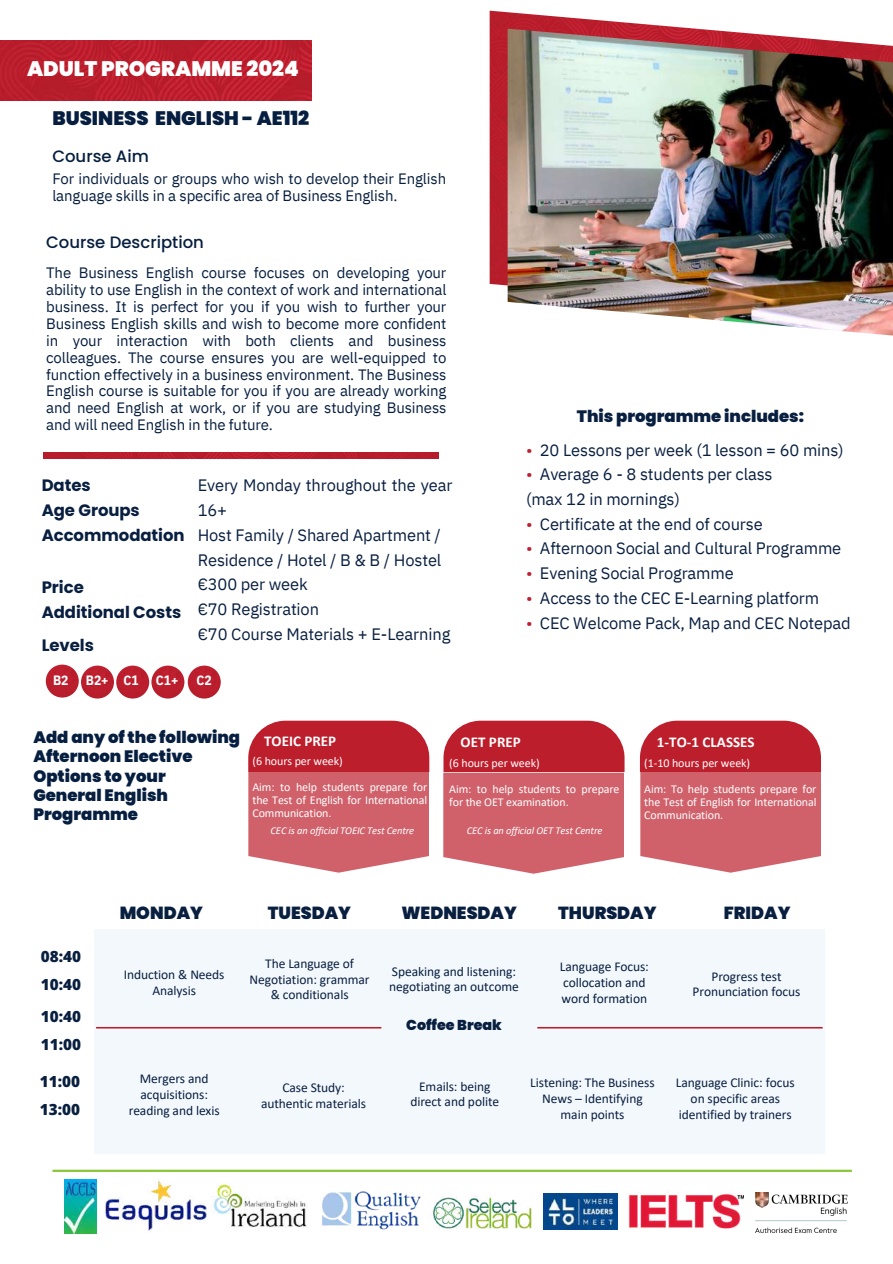
<style>
.page{position:relative;width:893px;height:1264px;background:#fff}
.page>*{position:absolute;margin:0;border:0;box-sizing:border-box;transform-origin:0 0}
.t1{font:900 21px "Poppins";color:#fff}
.t2{font:900 19.5px "Poppins";color:#061e3f}
.t3{font:900 17.4px "Poppins";color:#091f40}
.t4{font:16.5px/24.8px "IBM Plex Sans";letter-spacing:-.01em;color:#091f40}
.t5{font:900 16.5px/19px "Poppins";color:#061e3f}
.t6{font:700 16.5px/24.8px "Poppins";letter-spacing:-.005em;color:#091f40}
.t7{font:500 16.5px "Poppins";color:#061e3f}
.t8{font:900 16.5px "Poppins";color:#091f40}
.t9{font:800 15.3px/28px "Open Sans";color:#091f40}
.t10{font:15px/16.8px "IBM Plex Sans";letter-spacing:-.01em;color:#061e3f;text-align:justify}
.t11{font:700 15px "Calibri";letter-spacing:.005em;color:#fff}
.t12{font:900 14.25px "Poppins";color:#091f40}
.t13{font:13.5px/15.8px "Calibri";letter-spacing:-.005em;color:#091f40;text-align:center}
.t14{font:13.5px/15.8px "Calibri";letter-spacing:-.005em;color:#061e3f}
.t15{font:700 13.5px "IBM Plex Sans Cond";letter-spacing:-.005em;color:#fff}
.t16{font:12px/26px "Calibri";letter-spacing:-.01em;color:#fff}
.t17{font:italic 10.5px "Calibri";letter-spacing:-.01em;color:#fff}
.s1{color:#be1e2d}
</style>
<div class="page">
<img style="left:489px;top:11px;width:210px;height:275px">
<img style="left:507px;top:29px;width:385px;height:307px">
<img style="left:46px;top:664px;width:33px;height:33px;border-radius:50%">
<img style="left:81px;top:665px;width:33px;height:33px;border-radius:50%">
<img style="left:116px;top:665px;width:33px;height:33px;border-radius:50%">
<img style="left:151px;top:665px;width:33px;height:33px;border-radius:50%">
<img style="left:188px;top:665px;width:33px;height:33px;border-radius:50%">
<img style="left:43px;top:452px;width:395px;height:6px">
<div style="left:248px;top:720px;width:181px;height:151px;background:#bd1e2c;border-radius:37px"></div>
<div style="left:443px;top:720px;width:181px;height:151px;background:#bd1e2c;border-radius:37px"></div>
<div style="left:640px;top:720px;width:181px;height:151px;background:#bd1e2c;border-radius:37px"></div>
<svg style="left:248px;top:771px;width:181px;height:101px;background:#d36c75"></svg>
<svg style="left:443px;top:772px;width:181px;height:101px;background:#d36e77"></svg>
<svg style="left:640px;top:772px;width:181px;height:100px;background:#d36d76"></svg>
<img style="left:0;top:41px;width:311px;height:60px">
<div style="left:94px;top:929px;width:730px;height:224px;background:#f3f8fd"></div>
<svg style="left:96px;top:1027px;width:285px;height:1px"></svg>
<svg style="left:537px;top:1027px;width:285px;height:1px"></svg>
<svg style="left:52px;top:1169px;width:800px;height:30px"></svg>
<img style="left:105px;top:1178px;width:102px;height:53px">
<img style="left:210px;top:1183px;width:100px;height:44px">
<img style="left:320px;top:1190px;width:100px;height:39px">
<img style="left:64px;top:1179px;width:33px;height:53px">
<img style="left:755px;top:1191px;width:92px;height:41px">
<img style="left:428px;top:1194px;width:107px;height:35px">
<img style="left:543px;top:1193px;width:75px;height:36px">
<img style="left:625px;top:1191px;width:118px;height:38px">
<h1 class="t1" style="left:27px;top:54px;width:273px">ADULT PROGRAMME 2024</h1>
<h2 class="t2" style="left:52px;top:105px;width:258px">BUSINESS ENGLISH - AE112</h2>
<p class="t7" style="left:52px;top:145px;width:98px">Course Aim</p>
<p class="t10" style="left:52px;top:170px;width:395px">For individuals or groups who wish to develop their English language skills in a specific area of Business English.</p>
<p class="t7" style="left:46px;top:230px;width:159px">Course Description</p>
<p class="t10" style="left:46px;top:264px;width:402px">The Business English course focuses on developing your ability to use English in the context of work and international business. It is perfect for you if you wish to further your Business English skills and wish to become more confident in your interaction with both clients and business colleagues. The course ensures you are well-equipped to function effectively in a business environment. The Business English course is suitable for you if you are already working and need English at work, or if you are studying Business and will need English in the future.</p>
<p class="t6" style="left:42px;top:473px;width:144px">Dates<br>Age Groups<br>Accommodation</p>
<p class="t6" style="left:42px;top:575px;width:141px">Price<br>Additional Costs</p>
<p class="t6" style="left:42px;top:632px;width:54px">Levels</p>
<p class="t4" style="left:198px;top:472px;width:256px">Every Monday throughout the year<br>16+<br>Host Family / Shared Apartment /<br>Residence / Hotel / B &amp; B / Hostel €300 per week<br>€70 Registration<br>€70 Course Materials + E-Learning</p>
<p class="t15" style="left:53px;top:671px;width:17px">B2</p>
<p class="t15" style="left:86px;top:671px;width:54px">B2+ C1</p>
<p class="t15" style="left:156px;top:671px;width:24px">C1+</p>
<p class="t15" style="left:196px;top:671px;width:17px">C2</p>
<p class="t8" style="left:577px;top:404px;width:228px">This programme includes:</p>
<p class="t4" style="left:526px;top:437px;width:319px"><span class="s1">•</span> 20 Lessons per week (1 lesson = 60 mins)</p>
<p class="t4" style="left:526px;top:461px;width:248px"><span class="s1">•</span> Average 6 - 8 students per class (max 12 in mornings)</p>
<p class="t4" style="left:526px;top:511px;width:238px"><span class="s1">•</span> Certificate at the end of course</p>
<p class="t4" style="left:526px;top:536px;width:317px"><span class="s1">•</span> Afternoon Social and Cultural Programme</p>
<p class="t4" style="left:526px;top:560px;width:209px"><span class="s1">•</span> Evening Social Programme</p>
<p class="t4" style="left:526px;top:585px;width:294px"><span class="s1">•</span> Access to the CEC E-Learning platform</p>
<p class="t4" style="left:526px;top:610px;width:326px"><span class="s1">•</span> CEC Welcome Pack, Map and CEC Notepad</p>
<p class="t5" style="left:33px;top:728px;width:208px">Add any of the following<br>Afternoon Elective<br>Options to your<br>General English<br>Programme</p>
<p class="t11" style="left:264px;top:734px;width:74px">TOEIC PREP</p>
<p class="t11" style="left:460px;top:736px;width:62px">OET PREP</p>
<p class="t11" style="left:657px;top:736px;width:99px">1-TO-1 CLASSES</p>
<p class="t16" style="left:252px;top:748px;width:176px">(6 hours per week)<br>Aim: to help students prepare for</p>
<p class="t16" style="left:252px;top:794px;width:176px;line-height:13px">the Test of English for International<br>Communication.</p>
<p class="t16" style="left:449px;top:751px;width:172px">(6 hours per week)<br>Aim: to help students to prepare</p>
<p class="t16" style="left:449px;top:790px;width:121px">for the OET examination.</p>
<p class="t16" style="left:644px;top:751px;width:174px">(1-10 hours per week)<br>Aim: To help students prepare for</p>
<p class="t16" style="left:644px;top:796px;width:174px;line-height:13px">the Test of English for International<br>Communication.</p>
<p class="t17" style="left:270px;top:826px;width:145px">CEC is an official TOEIC Test Centre</p>
<p class="t17" style="left:466px;top:826px;width:137px">CEC is an official OET Test Centre</p>
<p class="t3" style="left:120px;top:900px;width:85px">MONDAY</p>
<p class="t3" style="left:268px;top:900px;width:85px">TUESDAY</p>
<p class="t3" style="left:401px;top:900px;width:117px">WEDNESDAY</p>
<p class="t3" style="left:558px;top:900px;width:100px">THURSDAY</p>
<p class="t3" style="left:723px;top:900px;width:68px">FRIDAY</p>
<p class="t9" style="left:41px;top:941px;width:42px">08:40<br>10:40</p>
<p class="t9" style="left:41px;top:1002px;width:42px">10:40<br>11:00</p>
<p class="t9" style="left:40px;top:1067px;width:42px">11:00<br>13:00</p>
<p class="t14" style="left:129px;top:1072px;width:92px;text-align:center">Mergers and acquisitions: reading and lexis</p>
<p class="t13" style="left:124px;top:967px;width:102px">Induction &amp; Needs<br>Analysis</p>
<p class="t13" style="left:249px;top:956px;width:121px">The Language of<br>Negotiation: grammar &amp; conditionals</p>
<p class="t14" style="left:389px;top:964px;width:131px">Speaking and listening: negotiating an outcome</p>
<p class="t12" style="left:406px;top:1014px;width:97px">Coffee Break</p>
<p class="t13" style="left:261px;top:1080px;width:106px">Case Study: authentic materials</p>
<p class="t13" style="left:410px;top:1079px;width:90px">Emails: being direct and polite</p>
<p class="t14" style="left:560px;top:959px;width:91px">Language Focus: collocation and word formation</p>
<p class="t13" style="left:692px;top:969px;width:109px">Progress test<br>Pronunciation focus</p>
<p class="t13" style="left:530px;top:1075px;width:126px">Listening: The Business<br>News – Identifying main points</p>
<p class="t13" style="left:676px;top:1075px;width:120px">Language Clinic: focus on specific areas identified by trainers</p>
</div>
